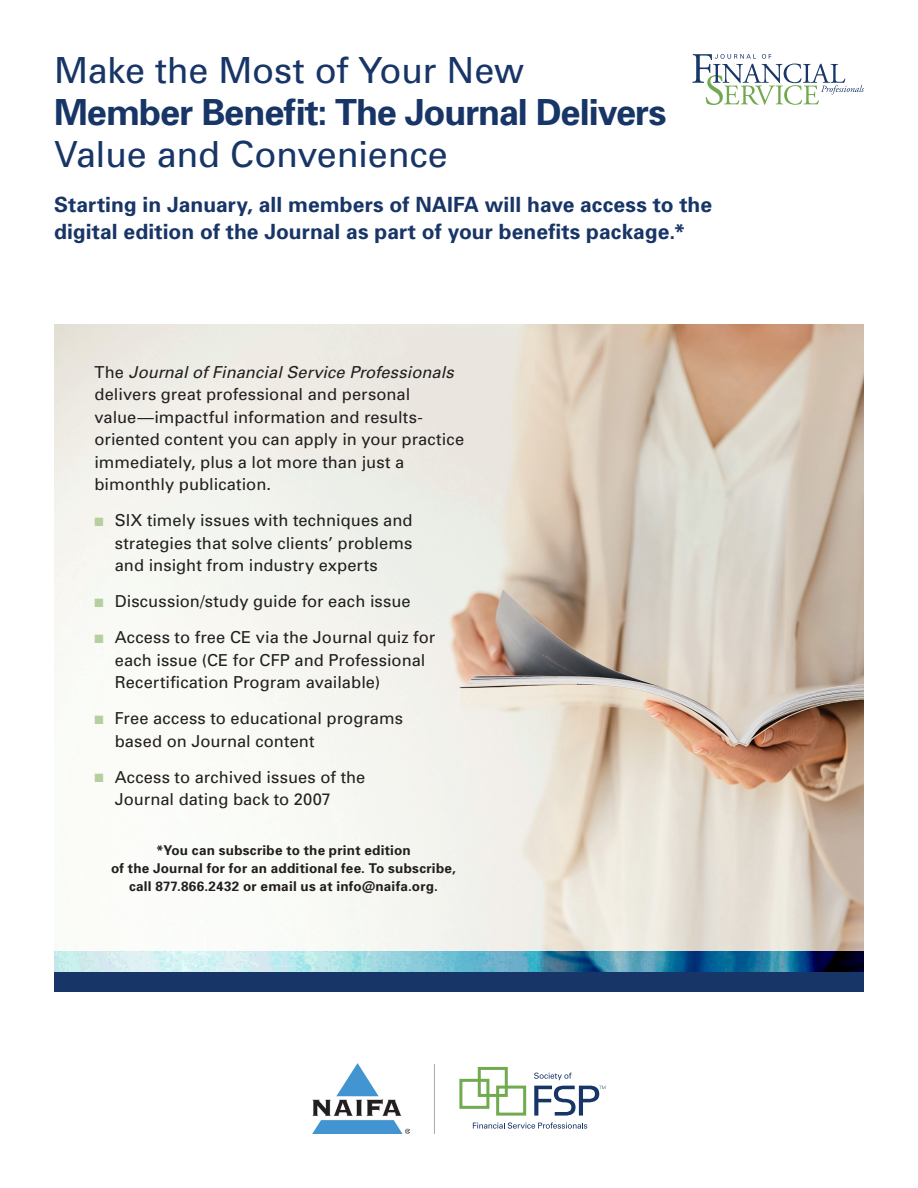
<style>
.page{position:relative;width:918px;height:1188px;background:#fff}
.page>*{position:absolute;margin:0;border:0;box-sizing:border-box;transform-origin:0 0}
.t1{font:36px "Univers";letter-spacing:-.005em;color:#183567}
.t2{font:700 36px "Univers";letter-spacing:-.03em;color:#183567}
.Article_List{font:700 21px "Univers";letter-spacing:.005em;color:#183567}
.Article_List-2{font:16.5px/22.5px "Univers";letter-spacing:.005em;color:#231f20}
.Article_List-3{font:700 13.5px "Univers";letter-spacing:.015em;color:#231f20}
.s1{font-style:italic}
.s2{color:#b6cf9f}
</style>
<div class="page">
<img style="left:54px;top:324px;width:810px;height:628px">
<svg style="left:54px;top:952px;width:810px;height:40px;background:#467093"></svg>
<img style="left:313px;top:1064px;width:96px;height:70px">
<svg style="left:473px;top:1122px;width:114px;height:7px"></svg>
<div style="left:459px;top:1079px;width:30px;height:30px;border:3px solid #71aa4f"></div>
<div style="left:496px;top:1086px;width:30px;height:30px;border:3px solid #71aa4f"></div>
<div style="left:478px;top:1067px;width:30px;height:30px;border:3px solid #71aa4f"></div>
<svg style="left:534px;top:1073px;width:71px;height:43px"></svg>
<hr style="left:434px;top:1064px;width:1px;height:70px;background:#a8a9ad">
<svg style="left:692px;top:54px;width:172px;height:51px"></svg>
<p class="t1" style="left:54px;top:48px;width:472px">Make the Most of Your New</p>
<p class="t2" style="left:54px;top:89px;width:614px">Member Benefit: The Journal Delivers</p>
<p class="t1" style="left:54px;top:132px;width:396px">Value and Convenience</p>
<p class="Article_List" style="left:54px;top:191px;width:660px">Starting in January, all members of NAIFA will have access to the</p>
<p class="Article_List" style="left:54px;top:218px;width:633px">digital edition of the Journal as part of your benefits package.*</p>
<p class="Article_List-2" style="left:94px;top:360px;width:371px">The <span class="s1">Journal of Financial Service Professionals </span>delivers great professional and personal value—impactful information and results&shy;oriented content you can apply in your practice immediately, plus a lot more than just a bimonthly publication.</p>
<p class="Article_List-2" style="left:115px;top:509px;width:299px;text-align:justify;text-indent:-20px"><span class="s2">■</span> SIX timely issues with techniques and strategies that solve clients’ problems and insight from industry experts</p>
<p class="Article_List-2" style="left:94px;top:590px;width:318px"><span class="s2">■</span> Discussion/study guide for each issue</p>
<p class="Article_List-2" style="left:115px;top:626px;width:322px;text-indent:-20px"><span class="s2">■</span> Access to free CE via the Journal quiz for each issue (CE for CFP and Professional<br>Recertification Program available)</p>
<p class="Article_List-2" style="left:115px;top:707px;width:290px;text-indent:-20px"><span class="s2">■</span> Free access to educational programs based on Journal content</p>
<p class="Article_List-2" style="left:115px;top:765px;width:252px;text-indent:-20px"><span class="s2">■</span> Access to archived issues of the<br>Journal dating back to 2007</p>
<p class="Article_List-3" style="left:156px;top:841px;width:256px">*You can subscribe to the print edition</p>
<p class="Article_List-3" style="left:111px;top:859px;width:346px">of the Journal for for an additional fee. To subscribe,</p>
<p class="Article_List-3" style="left:129px;top:877px;width:310px">call 877.866.2432 or email us at info@naifa.org.</p>
</div>
